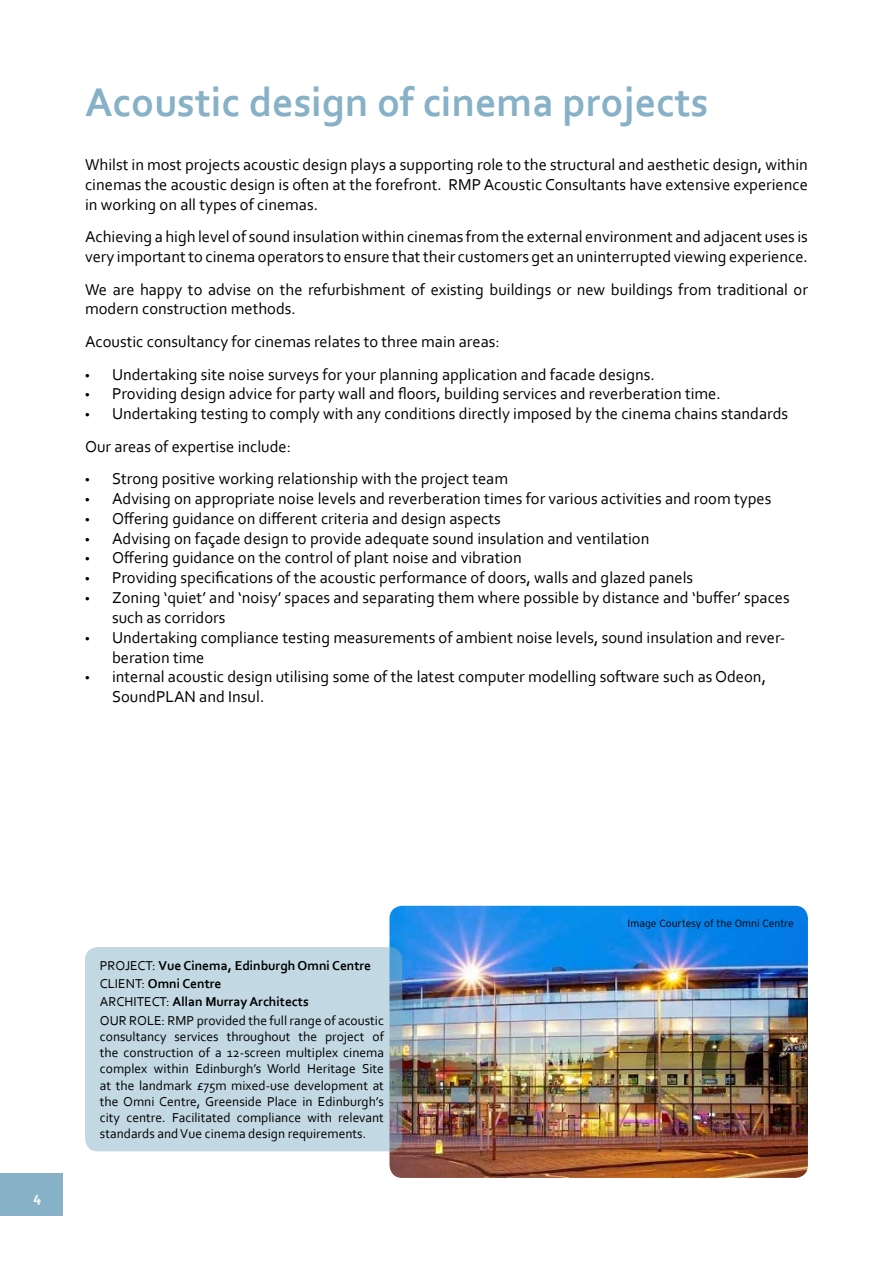
<style>
.page{position:relative;width:893px;height:1263px;background:#fff}
.page>*{position:absolute;margin:0;border:0;box-sizing:border-box;transform-origin:0 0}
.t1{font:700 42px "Corbel";color:#86b1c6}
.t2{font:16.5px/19.8px "Corbel";color:#000}
.t3{font:700 15px "Corbel";color:#fff}
.t4{font:13.5px/16.2px "Corbel";color:#000}
.t5{font:300 10.5px "Interstate";color:#000}
.s1{font-family:"Myriad Pro"}
.s2{font-weight:700}
</style>
<div class="page">
<div style="left:0;top:1174px;width:63px;height:42px;background:#86b1c6"></div>
<img style="left:389px;top:906px;width:419px;height:272px">
<div style="left:85px;top:947px;width:317px;height:204px;background:#c2d8e2;border-radius:13px"></div>
<h1 class="t1" style="left:85px;top:76px;width:625px">Acoustic design of cinema projects</h1>
<p class="t2" style="left:85px;top:154px;width:724px;text-align:justify">Whilst in most projects acoustic design plays a supporting role to the structural and aesthetic design, within cinemas the acoustic design is often at the forefront. RMP Acoustic Consultants have extensive experience in working on all types of cinemas.</p>
<p class="t2" style="left:85px;top:226px;width:724px">Achieving a high level of sound insulation within cinemas from the external environment and adjacent uses is very important to cinema operators to ensure that their customers get an uninterrupted viewing experience.</p>
<p class="t2" style="left:85px;top:279px;width:724px">We are happy to advise on the refurbishment of existing buildings or new buildings from traditional or modern construction methods.</p>
<p class="t2" style="left:85px;top:331px;width:416px">Acoustic consultancy for cinemas relates to three main areas:</p>
<p class="t2" style="left:85px;top:364px;width:571px"><span class="s1">•</span> Undertaking site noise surveys for your planning application and facade designs.</p>
<p class="t2" style="left:85px;top:384px;width:637px"><span class="s1">•</span> Providing design advice for party wall and floors, building services and reverberation time.</p>
<p class="t2" style="left:85px;top:397px;width:705px;line-height:32.5px"><span class="s1">•</span> Undertaking testing to comply with any conditions directly imposed by the cinema chains standards<br>Our areas of expertise include:</p>
<p class="t2" style="left:85px;top:468px;width:425px"><span class="s1">•</span> Strong positive working relationship with the project team</p>
<p class="t2" style="left:85px;top:488px;width:688px"><span class="s1">•</span> Advising on appropriate noise levels and reverberation times for various activities and room types</p>
<p class="t2" style="left:85px;top:508px;width:417px"><span class="s1">•</span> Offering guidance on different criteria and design aspects</p>
<p class="t2" style="left:85px;top:528px;width:566px"><span class="s1">•</span> Advising on façade design to provide adequate sound insulation and ventilation</p>
<p class="t2" style="left:85px;top:548px;width:438px"><span class="s1">•</span> Offering guidance on the control of plant noise and vibration</p>
<p class="t2" style="left:85px;top:567px;width:610px"><span class="s1">•</span> Providing specifications of the acoustic performance of doors, walls and glazed panels</p>
<p class="t2" style="left:112px;top:587px;width:679px;text-indent:-27px"><span class="s1">•</span> Zoning ‘quiet’ and ‘noisy’ spaces and separating them where possible by distance and ‘buffer’ spaces such as corridors</p>
<p class="t2" style="left:112px;top:627px;width:675px;text-indent:-27px"><span class="s1">•</span> Undertaking compliance testing measurements of ambient noise levels, sound insulation and rever&shy;beration time</p>
<p class="t2" style="left:112px;top:666px;width:655px;text-indent:-27px"><span class="s1">•</span> internal acoustic design utilising some of the latest computer modelling software such as Odeon,<br>SoundPLAN and Insul.</p>
<p class="t3" style="left:34px;top:1187px;width:9px">4</p>
<p class="t4" style="left:100px;top:956px;width:286px;line-height:18.3px">PROJECT: <span class="s2">Vue Cinema, Edinburgh Omni Centre </span>CLIENT: <span class="s2">Omni Centre<br></span>ARCHITECT: <span class="s2">Allan Murray Architects<br></span>OUR ROLE: RMP provided the full range of acoustic</p>
<p class="t4" style="left:100px;top:1028px;width:286px;text-align:justify">consultancy services throughout the project of the construction of a 12-screen multiplex cinema complex within Edinburgh’s World Heritage Site at the landmark £75m mixed-use development at the Omni Centre, Greenside Place in Edinburgh’s city centre. Facilitated compliance with relevant standards and Vue cinema design requirements.</p>
<p class="t5" style="left:628px;top:917px;width:168px">Image Courtesy of the Omni Centre</p>
</div>
